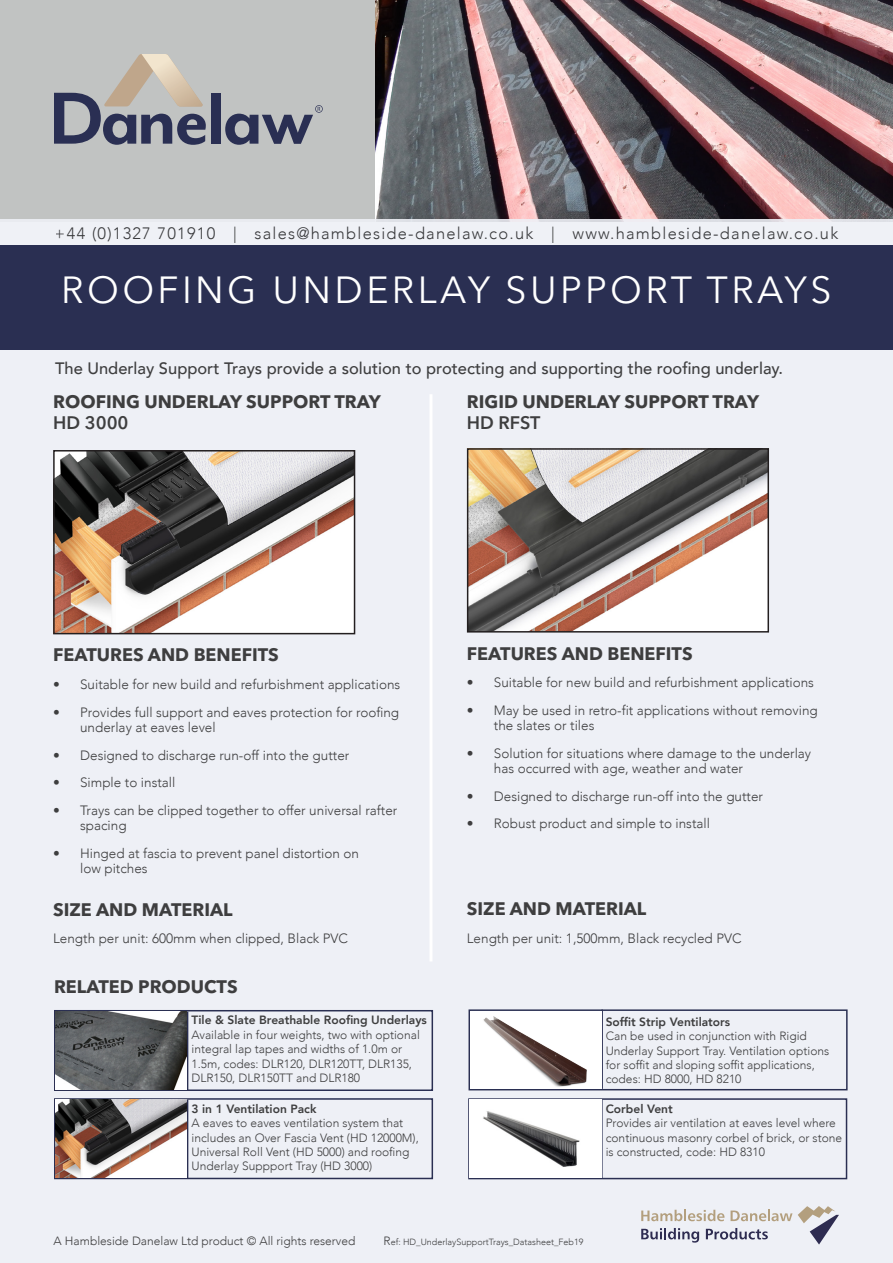
<style>
.page{position:relative;width:893px;height:1263px;background:#fff}
.page>*{position:absolute;margin:0;border:0;box-sizing:border-box;transform-origin:0 0}
.Heading_1{font:37.5px "Avenir Next LT Pro";letter-spacing:.09em;color:#fff}
.Heading_2{font:700 18px/21.6px "Avenir Next LT Pro";color:#3e3e3f}
.Intro_body_text{font:500 16.5px "Avenir";color:#3e3e3f}
.t1{font:300 16.5px "Avenir";letter-spacing:.075em;color:#3e3e3f}
.Heading_2-2{font:300 13.5px/15px "Avenir";color:#3e3e3f}
.Bullets{font:300 12px/14.4px "Avenir";color:#3e3e3f}
.t2{font:300 9px "Avenir";color:#3e3e3f}
.s1{font-weight:600}
.s2{font-weight:800}
.s3{font-size:12px}
</style>
<div class="page">
<div style="left:0;top:341px;width:893px;height:922px;background:#eef0f6"></div>
<img style="left:374px;top:0;width:519px;height:219px">
<div style="left:0;top:0;width:374px;height:221px;background:#c1c3c2"></div>
<svg style="left:54px;top:54px;width:152px;height:91px"></svg>
<div style="left:211px;top:93px;width:9px;height:51px;background:#2a2f53"></div>
<svg style="left:225px;top:105px;width:98px;height:40px"></svg>
<svg style="left:641px;top:1210px;width:83px;height:11px"></svg>
<svg style="left:731px;top:1210px;width:61px;height:11px"></svg>
<svg style="left:641px;top:1228px;width:58px;height:14px"></svg>
<svg style="left:706px;top:1228px;width:62px;height:11px"></svg>
<svg style="left:798px;top:1206px;width:41px;height:38px"></svg>
<div style="left:0;top:219px;width:893px;height:28px;background:#eef0f6"></div>
<div style="left:468px;top:1009px;width:380px;height:81px;background:#eef0f6;border:2px solid #2a2f52"></div>
<hr style="left:601px;top:1009px;width:2px;height:80px;background:#2a2f52">
<img style="left:470px;top:1011px;width:131px;height:78px">
<div style="left:54px;top:1010px;width:379px;height:81px;background:#eef0f6;border:2px solid #2a2f52"></div>
<hr style="left:187px;top:1011px;width:1px;height:79px;background:#2a2f52">
<img style="left:55px;top:1011px;width:132px;height:78px">
<div style="left:468px;top:1098px;width:379px;height:81px;background:#eef0f6;border:2px solid #2a2f52"></div>
<hr style="left:601px;top:1100px;width:2px;height:78px;background:#2a2f52">
<img style="left:470px;top:1100px;width:131px;height:78px">
<div style="left:54px;top:1098px;width:379px;height:81px;background:#eef0f6;border:2px solid #2a2f52"></div>
<hr style="left:187px;top:1100px;width:1px;height:78px;background:#2a2f52">
<img style="left:55px;top:1100px;width:132px;height:78px">
<div style="left:0;top:245px;width:893px;height:105px;background:#2a2f52"></div>
<hr style="left:429px;top:394px;width:3px;height:567px;background:#fff">
<img style="left:470px;top:451px;width:296px;height:178px">
<div style="left:467px;top:448px;width:302px;height:184px;border:2px solid #231f20"></div>
<img style="left:56px;top:453px;width:296px;height:178px">
<div style="left:53px;top:450px;width:302px;height:184px;border:2px solid #231f20"></div>
<h3 class="t1" style="left:55px;top:223px;width:785px">+44 (0)1327 701910 | sales@hambleside-danelaw.co.uk | www.hambleside-danelaw.co.uk</h3>
<p class="Heading_1" style="left:61px;top:267px;width:772px">ROOFING UNDERLAY SUPPORT TRAYS</p>
<p class="Intro_body_text" style="left:55px;top:354px;width:730px">The Underlay Support Trays provide a solution to protecting and supporting the roofing underlay.</p>
<p class="Heading_2" style="left:53px;top:390px;width:329px">ROOFING UNDERLAY SUPPORT TRAY<br><span class="s1">HD 3000</span></p>
<p class="Heading_2" style="left:467px;top:390px;width:294px">RIGID UNDERLAY SUPPORT TRAY<br><span class="s1">HD RFST</span></p>
<p class="Heading_2" style="left:53px;top:644px;width:227px">FEATURES AND BENEFITS</p>
<p class="Heading_2-2" style="left:53px;top:677px;width:349px">• Suitable for new build and refurbishment applications</p>
<p class="Heading_2-2" style="left:80px;top:705px;width:320px;text-indent:-27px">• Provides full support and eaves protection for roofing underlay at eaves level</p>
<p class="Heading_2-2" style="left:53px;top:747px;width:298px">• Designed to discharge run-off into the gutter</p>
<p class="Heading_2-2" style="left:53px;top:775px;width:124px">• Simple to install</p>
<p class="Heading_2-2" style="left:80px;top:803px;width:319px;text-indent:-27px">• Trays can be clipped together to offer universal rafter spacing</p>
<p class="Heading_2-2" style="left:80px;top:846px;width:280px;text-indent:-27px">• Hinged at fascia to prevent panel distortion on low pitches</p>
<p class="Heading_2" style="left:53px;top:898px;width:181px">SIZE AND MATERIAL</p>
<p class="Heading_2-2" style="left:53px;top:931px;width:296px">Length per unit: 600mm when clipped, Black PVC</p>
<p class="Heading_2" style="left:54px;top:975px;width:185px">RELATED PRODUCTS</p>
<p class="Bullets" style="left:192px;top:1013px;width:237px"><span class="s2">Tile &amp; Slate Breathable Roofing Underlays </span>Available in four weights, two with optional integral lap tapes and widths of 1.0m or 1.5m, codes: DLR120, DLR120TT, DLR135, DLR150, DLR150TT and DLR180</p>
<p class="Bullets" style="left:192px;top:1101px;width:229px"><span class="s2">3 in 1 Ventilation Pack<br></span>A eaves to eaves ventilation system that includes an Over Fascia Vent (HD 12000M), Universal Roll Vent (HD 5000) and roofing Underlay Suppport Tray (HD 3000)</p>
<p class="Heading_2" style="left:467px;top:642px;width:227px">FEATURES AND BENEFITS</p>
<p class="Heading_2-2" style="left:467px;top:675px;width:349px">• Suitable for new build and refurbishment applications</p>
<p class="Heading_2-2" style="left:494px;top:703px;width:325px;text-indent:-27px">• May be used in retro-fit applications without removing the slates or tiles</p>
<p class="Heading_2-2" style="left:494px;top:746px;width:319px;text-indent:-27px">• Solution for situations where damage to the underlay has occurred with age, weather and water</p>
<p class="Heading_2-2" style="left:467px;top:788px;width:298px">• Designed to discharge run-off into the gutter</p>
<p class="Heading_2-2" style="left:467px;top:816px;width:245px">• Robust product and simple to install</p>
<p class="Heading_2" style="left:467px;top:898px;width:181px">SIZE AND MATERIAL</p>
<p class="Heading_2-2" style="left:467px;top:931px;width:276px">Length per unit: 1,500mm, Black recycled PVC</p>
<p class="Bullets" style="left:606px;top:1014px;width:225px"><span class="s2">Soffit Strip Ventilators<br></span>Can be used in conjunction with Rigid Underlay Support Tray. Ventilation options for soffit and sloping soffit applications, codes: HD 8000, HD 8210</p>
<p class="Bullets" style="left:606px;top:1101px;width:238px"><span class="s2">Corbel Vent<br></span>Provides air ventilation at eaves level where continuous masonry corbel of brick, or stone is constructed, code: HD 8310</p>
<p class="Bullets" style="left:54px;top:1234px;width:303px">A Hambleside Danelaw Ltd product © All rights reserved</p>
<p class="t2" style="left:384px;top:1237px;width:201px"><span class="s3">R</span>ef: HD_UnderlaySupportTrays_Datasheet_Feb19</p>
</div>
